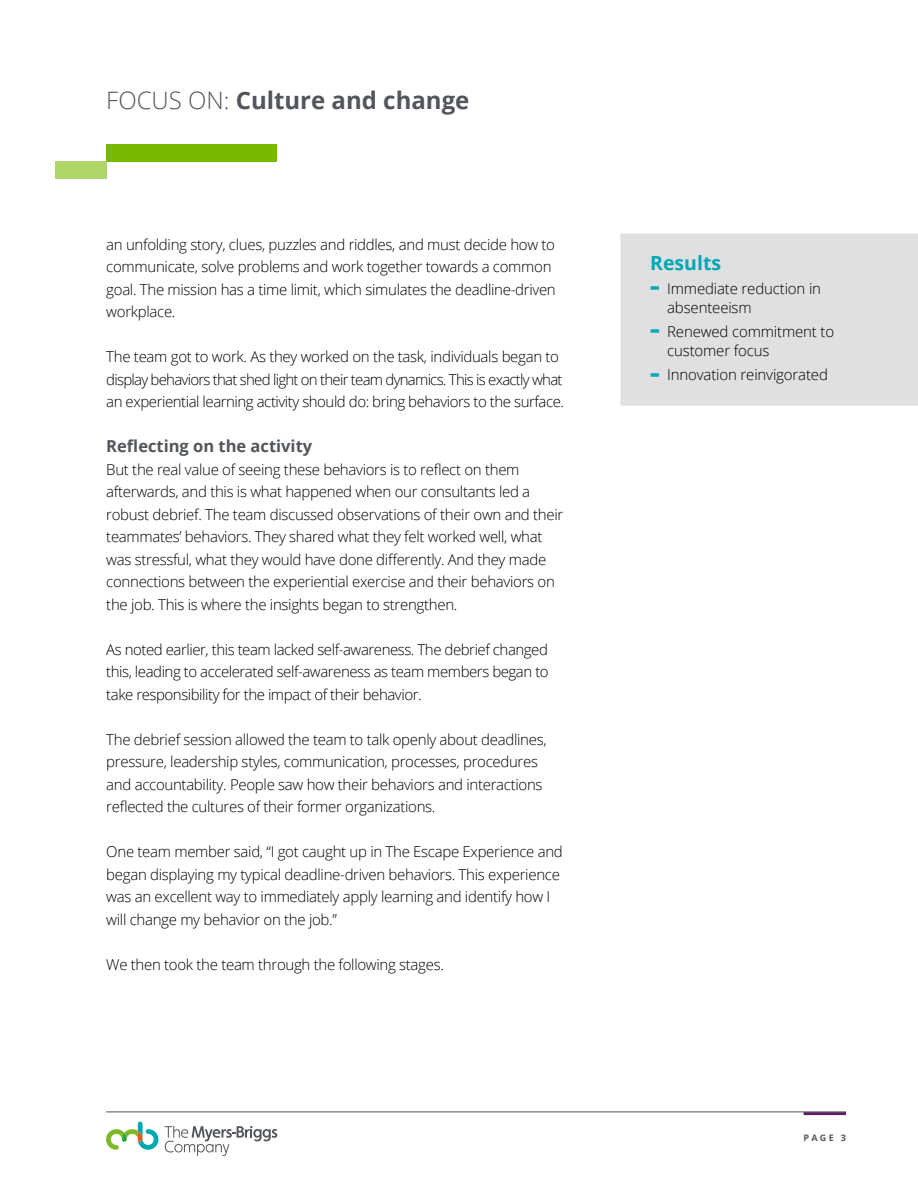
<style>
.page{position:relative;width:918px;height:1188px;background:#fff}
.page>*{position:absolute;margin:0;border:0;box-sizing:border-box;transform-origin:0 0}
.t1{font:700 24px "Open Sans";color:#52565a}
.t2{font:700 19.5px "Open Sans";color:#00a8b5}
.t3{font:700 16.5px "Open Sans";color:#52565a}
.t4{font:300 15px/22.5px "Open Sans";letter-spacing:-.02em;color:#000}
.t5{font:700 9px "Open Sans";color:#575756}
.s1{font-weight:300}
.s2{font-weight:800;font-size:22.5px;color:#00a8b5}
</style>
<div class="page">
<hr style="left:804px;top:1112px;width:42px;height:3px;background:#611a64">
<hr style="left:106px;top:1112px;width:740px;height:1px;background:#52565a">
<svg style="left:106px;top:1122px;width:52px;height:28px"></svg>
<svg style="left:164px;top:1126px;width:113px;height:30px"></svg>
<div style="left:620px;top:234px;width:298px;height:172px;background:#e0dfe1"></div>
<div style="left:106px;top:144px;width:170px;height:17px;background:#76b900"></div>
<div style="left:55px;top:161px;width:51px;height:17px;background:#b0d568"></div>
<h1 class="t1" style="left:106px;top:83px;width:365px"><span class="s1">FOCUS ON:</span> Culture and change</h1>
<p class="t4" style="left:106px;top:233px;width:451px">an unfolding story, clues, puzzles and riddles, and must decide how to communicate, solve problems and work together towards a common goal. The mission has a time limit, which simulates the deadline-driven workplace.</p>
<p class="t4" style="left:106px;top:345px;width:459px">The team got to work. As they worked on the task, individuals began to display behaviors that shed light on their team dynamics. This is exactly what an experiential learning activity should do: bring behaviors to the surface.</p>
<p class="t3" style="left:106px;top:435px;width:207px">Reflecting on the activity</p>
<p class="t4" style="left:106px;top:458px;width:458px">But the real value of seeing these behaviors is to reflect on them afterwards, and this is what happened when our consultants led a robust debrief. The team discussed observations of their own and their teammates’ behaviors. They shared what they felt worked well, what was stressful, what they would have done differently. And they made connections between the experiential exercise and their behaviors on the job. This is where the insights began to strengthen.</p>
<p class="t4" style="left:106px;top:638px;width:444px;text-align:justify">As noted earlier, this team lacked self-awareness. The debrief changed this, leading to accelerated self-awareness as team members began to take responsibility for the impact of their behavior.</p>
<p class="t4" style="left:106px;top:728px;width:442px">The debrief session allowed the team to talk openly about deadlines, pressure, leadership styles, communication, processes, procedures and accountability. People saw how their behaviors and interactions reflected the cultures of their former organizations.</p>
<p class="t4" style="left:106px;top:840px;width:458px">One team member said, “I got caught up in The Escape Experience and began displaying my typical deadline-driven behaviors. This experience was an excellent way to immediately apply learning and identify how I will change my behavior on the job.”</p>
<p class="t4" style="left:106px;top:953px;width:339px">We then took the team through the following stages.</p>
<h2 class="t2" style="left:650px;top:249px;width:72px">Results</h2>
<p class="t4" style="left:667px;top:278px;width:155px;line-height:19.5px;text-indent:-17px"><span class="s2">-</span> Immediate reduction in absenteeism</p>
<p class="t4" style="left:667px;top:321px;width:169px;line-height:19.5px;text-indent:-17px"><span class="s2">-</span> Renewed commitment to customer focus</p>
<p class="t4" style="left:650px;top:363px;width:179px"><span class="s2">-</span> Innovation reinvigorated</p>
<p class="t5" style="left:804px;top:1131px;width:44px">PAGE 3</p>
</div>
